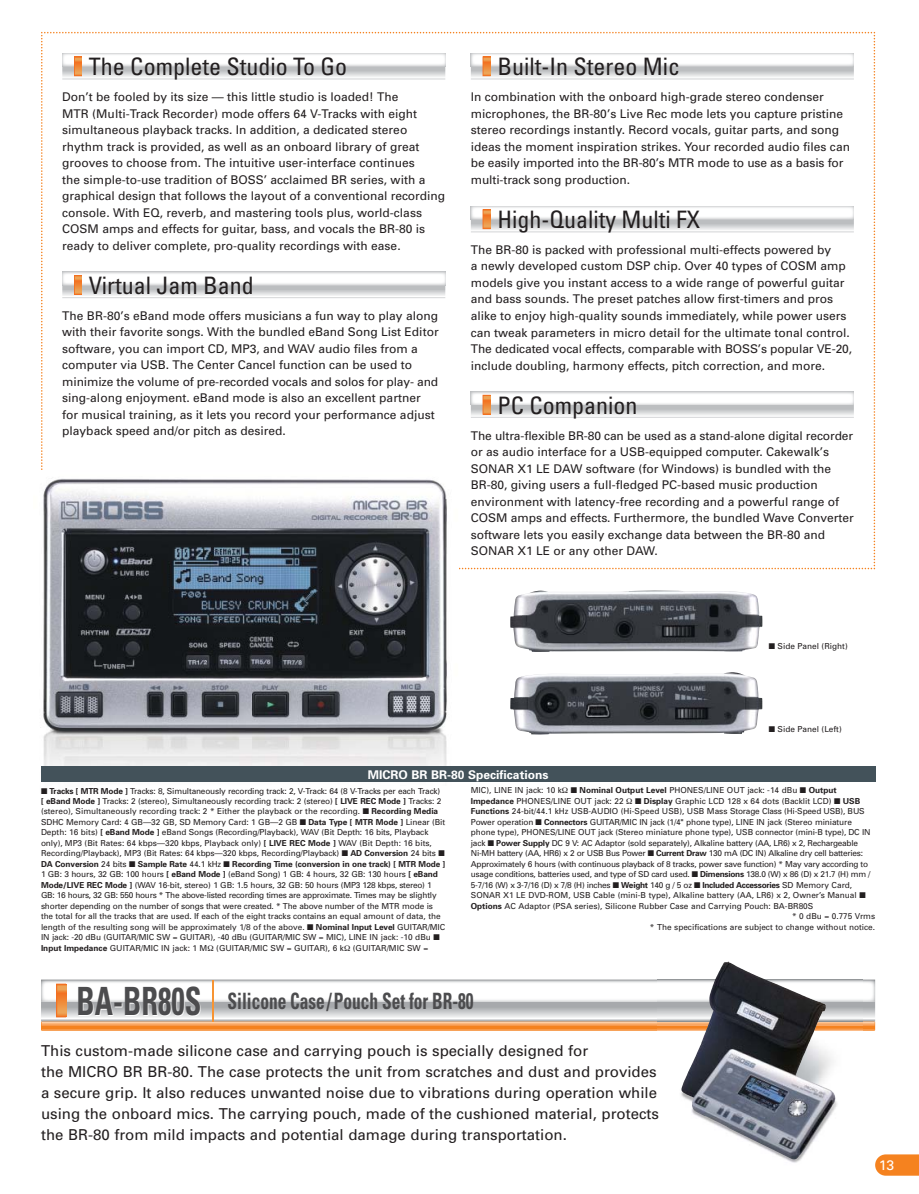
<style>
.page{position:relative;width:919px;height:1194px;background:#fff}
.page>*{position:absolute;margin:0;border:0;box-sizing:border-box;transform-origin:0 0}
.t1{font:condensed 24px "Univers";color:#231f20}
.t2{font:700 condensed 22.5px "Univers";color:#4c4c4e;scale:.77 1}
.t3{font:15px/21px "Univers";color:#231f20}
.t4{font:13.8px "Univers";color:#fff}
.t5{font:12px/16.5px "Univers";color:#231f20}
.t6{font:700 12px "Univers";color:#fff}
.t7{font:8.25px/10.5px "Univers";letter-spacing:-.01em;color:#231f20}
.t8{font:8.25px "Univers";letter-spacing:-.03em;color:#231f20}
.s1{font-weight:700}
.s2{font-size:38.85px;color:#fff}
</style>
<div class="page">
<img style="left:40px;top:569px;width:418px;height:213px">
<svg style="left:41px;top:32px;width:833px;height:537px"></svg>
<div style="left:41px;top:766px;width:833px;height:15px;background:#43525a"></div>
<svg style="left:41px;top:1021px;width:833px;height:9px;fill:#f5821f"></svg>
<svg style="left:41px;top:1021px;width:833px;height:4px"></svg>
<svg style="left:41px;top:1028px;width:833px;height:2px"></svg>
<svg style="left:41px;top:979px;width:833px;height:42px"></svg>
<img style="left:657px;top:961px;width:204px;height:202px">
<img style="left:657px;top:1025px;width:204px;height:3px">
<img style="left:657px;top:979px;width:204px;height:46px">
<img style="left:657px;top:1028px;width:204px;height:2px">
<svg style="left:657px;top:1107px;width:2px;height:15px"></svg>
<img style="left:510px;top:590px;width:252px;height:62px">
<img style="left:510px;top:672px;width:252px;height:62px">
<img style="left:795px;top:1010px;width:40px;height:87px">
<svg style="left:875px;top:1154px;width:43px;height:21px"></svg>
<h1 class="t1" style="left:89px;top:58px;width:259px">The Complete Studio To Go</h1>
<p class="t5" style="left:62px;top:90px;width:384px">Don’t be fooled by its size — this little studio is loaded! The<br>MTR (Multi-Track Recorder) mode offers 64 V-Tracks with eight simultaneous playback tracks. In addition, a dedicated stereo rhythm track is provided, as well as an onboard library of great grooves to choose from. The intuitive user-interface continues<br>the simple-to-use tradition of BOSS’ acclaimed BR series, with a graphical design that follows the layout of a conventional recording console. With EQ, reverb, and mastering tools plus, world-class COSM amps and effects for guitar, bass, and vocals the BR-80 is ready to deliver complete, pro-quality recordings with ease.</p>
<h1 class="t1" style="left:89px;top:277px;width:166px">Virtual Jam Band</h1>
<p class="t5" style="left:62px;top:308px;width:378px">The BR-80’s eBand mode offers musicians a fun way to play along with their favorite songs. With the bundled eBand Song List Editor software, you can import CD, MP3, and WAV audio files from a computer via USB. The Center Cancel function can be used to minimize the volume of pre-recorded vocals and solos for play- and sing-along enjoyment. eBand mode is also an excellent partner for musical training, as it lets you record your performance adjust playback speed and/or pitch as desired.</p>
<h1 class="t1" style="left:497px;top:58px;width:184px">Built-In Stereo Mic</h1>
<p class="t5" style="left:470px;top:90px;width:380px">In combination with the onboard high-grade stereo condenser microphones, the BR-80’s Live Rec mode lets you capture pristine stereo recordings instantly. Record vocals, guitar parts, and song ideas the moment inspiration strikes. Your recorded audio files can be easily imported into the BR-80’s MTR mode to use as a basis for multi-track song production.</p>
<h1 class="t1" style="left:497px;top:211px;width:204px">High-Quality Multi FX</h1>
<p class="t5" style="left:470px;top:242px;width:382px">The BR-80 is packed with professional multi-effects powered by<br>a newly developed custom DSP chip. Over 40 types of COSM amp models give you instant access to a wide range of powerful guitar and bass sounds. The preset patches allow first-timers and pros alike to enjoy high-quality sounds immediately, while power users can tweak parameters in micro detail for the ultimate tonal control.<br>The dedicated vocal effects, comparable with BOSS’s popular VE-20, include doubling, harmony effects, pitch correction, and more.</p>
<h1 class="t1" style="left:497px;top:396px;width:142px">PC Companion</h1>
<p class="t5" style="left:470px;top:428px;width:384px">The ultra-flexible BR-80 can be used as a stand-alone digital recorder or as audio interface for a USB-equipped computer. Cakewalk’s SONAR X1 LE DAW software (for Windows) is bundled with the BR-80, giving users a full-fledged PC-based music production environment with latency-free recording and a powerful range of COSM amps and effects. Furthermore, the bundled Wave Converter software lets you easily exchange data between the BR-80 and SONAR X1 LE or any other DAW.</p>
<p class="t7" style="left:768px;top:641px;width:80px">■ Side Panel (Right)</p>
<p class="t7" style="left:768px;top:724px;width:74px">■ Side Panel (Left)</p>
<p class="t6" style="left:367px;top:770px;width:182px">MICRO BR BR-80 Specifications</p>
<p class="t7" style="left:41px;top:785px;width:405px">■ <span class="s1">Tracks [ MTR Mode ]</span> Tracks: 8, Simultaneously recording track: 2, V-Track: 64 (8 V-Tracks per each Track)<br><span class="s1">[ eBand Mode ]</span> Tracks: 2 (stereo), Simultaneously recording track: 2 (stereo) <span class="s1">[ LIVE REC Mode ]</span> Tracks: 2 (stereo), Simultaneously recording track: 2 * Either the playback or the recording. ■ <span class="s1">Recording Media </span>SDHC Memory Card: 4 GB—32 GB, SD Memory Card: 1 GB—2 GB ■ <span class="s1">Data Type [ MTR Mode ]</span> Linear (Bit Depth: 16 bits) <span class="s1">[ eBand Mode ]</span> eBand Songs (Recording/Playback), WAV (Bit Depth: 16 bits, Playback only), MP3 (Bit Rates: 64 kbps—320 kbps, Playback only) <span class="s1">[ LIVE REC Mode ]</span> WAV (Bit Depth: 16 bits, Recording/Playback), MP3 (Bit Rates: 64 kbps—320 kbps, Recording/Playback) ■ <span class="s1">AD Conversion</span> 24 bits ■ <span class="s1">DA Conversion</span> 24 bits ■ <span class="s1">Sample Rate</span> 44.1 kHz ■ <span class="s1">Recording Time (conversion in one track) [ MTR Mode ] </span>1 GB: 3 hours, 32 GB: 100 hours <span class="s1">[ eBand Mode ]</span> (eBand Song) 1 GB: 4 hours, 32 GB: 130 hours <span class="s1">[ eBand Mode/LIVE REC Mode ]</span> (WAV 16-bit, stereo) 1 GB: 1.5 hours, 32 GB: 50 hours (MP3 128 kbps, stereo) 1<br>GB: 16 hours, 32 GB: 550 hours * The above-listed recording times are approximate. Times may be slightly shorter depending on the number of songs that were created. * The above number of the MTR mode is the total for all the tracks that are used. If each of the eight tracks contains an equal amount of data, the length of the resulting song will be approximately 1/8 of the above. ■ <span class="s1">Nominal Input Level</span> GUITAR/MIC IN jack: -20 dBu (GUITAR/MIC SW = GUITAR), -40 dBu (GUITAR/MIC SW = MIC), LINE IN jack: -10 dBu ■ <span class="s1">Input Impedance</span> GUITAR/MIC IN jack: 1 M (GUITAR/MIC SW = GUITAR), 6 k (GUITAR/MIC SW =</p>
<p class="t7" style="left:470px;top:785px;width:367px">MIC), LINE IN jack: 10 k ■ <span class="s1">Nominal Output Level</span> PHONES/LINE OUT jack: -14 dBu ■ <span class="s1">Output<br>Impedance</span> PHONES/LINE OUT jack: 22</p>
<p class="t7" style="left:634px;top:796px;width:227px">■ <span class="s1">Display</span> Graphic LCD 128 x 64 dots (Backlit LCD) ■ <span class="s1">USB</span></p>
<p class="t7" style="left:470px;top:806px;width:395px"><span class="s1">Functions</span> 24-bit/44.1 kHz USB-AUDIO (Hi-Speed USB), USB Mass Storage Class (Hi-Speed USB), BUS</p>
<p class="t7" style="left:470px;top:817px;width:382px">Power operation ■ <span class="s1">Connectors</span> GUITAR/MIC IN jack (1/4" phone type), LINE IN jack (Stereo miniature</p>
<p class="t7" style="left:470px;top:827px;width:401px">phone type), PHONES/LINE OUT jack (Stereo miniature phone type), USB connector (mini-B type), DC IN</p>
<p class="t7" style="left:470px;top:838px;width:388px">jack ■ <span class="s1">Power Supply</span> DC 9 V: AC Adaptor (sold separately), Alkaline battery (AA, LR6) x 2, Rechargeable</p>
<p class="t8" style="left:470px;top:850px;width:393px">Ni-MH battery (AA, HR6) x 2 or USB Bus Power ■ <span class="s1">Current Draw</span> 130 mA (DC IN) Alkaline dry cell batteries:</p>
<p class="t8" style="left:470px;top:860px;width:398px">Approximately 6 hours (with continuous playback of 8 tracks, power save function) * May vary according to</p>
<p class="t8" style="left:470px;top:871px;width:401px">usage conditions, batteries used, and type of SD card used. ■ <span class="s1">Dimensions</span> 138.0 (W) x 86 (D) x 21.7 (H) mm /</p>
<p class="t8" style="left:470px;top:881px;width:383px">5-7/16 (W) x 3-7/16 (D) x 7/8 (H) inches ■ <span class="s1">Weight</span> 140 g / 5 oz ■ <span class="s1">Included Accessories</span> SD Memory Card,</p>
<p class="t7" style="left:470px;top:890px;width:396px">SONAR X1 LE DVD-ROM, USB Cable (mini-B type), Alkaline battery (AA, LR6) x 2, Owner’s Manual ■</p>
<p class="t7" style="left:470px;top:901px;width:344px"><span class="s1">Options</span> AC Adaptor (PSA series), Silicone Rubber Case and Carrying Pouch: BA-BR80S</p>
<p class="t7" style="left:791px;top:911px;width:85px">* 0 dBu = 0.775 Vrms</p>
<p class="t7" style="left:649px;top:922px;width:227px">* The specifications are subject to change without notice.</p>
<h2 class="t2" style="left:77px;top:992px;width:516px"><span class="s2">BA-BR80S</span> Silicone Case / Pouch Set for BR-80</h2>
<p class="t3" style="left:41px;top:1041px;width:619px">This custom-made silicone case and carrying pouch is specially designed for<br>the MICRO BR BR-80. The case protects the unit from scratches and dust and provides a secure grip. It also reduces unwanted noise due to vibrations during operation while using the onboard mics. The carrying pouch, made of the cushioned material, protects the BR-80 from mild impacts and potential damage during transportation.</p>
<p class="t4" style="left:878px;top:1159px;width:17px">13</p>
</div>
